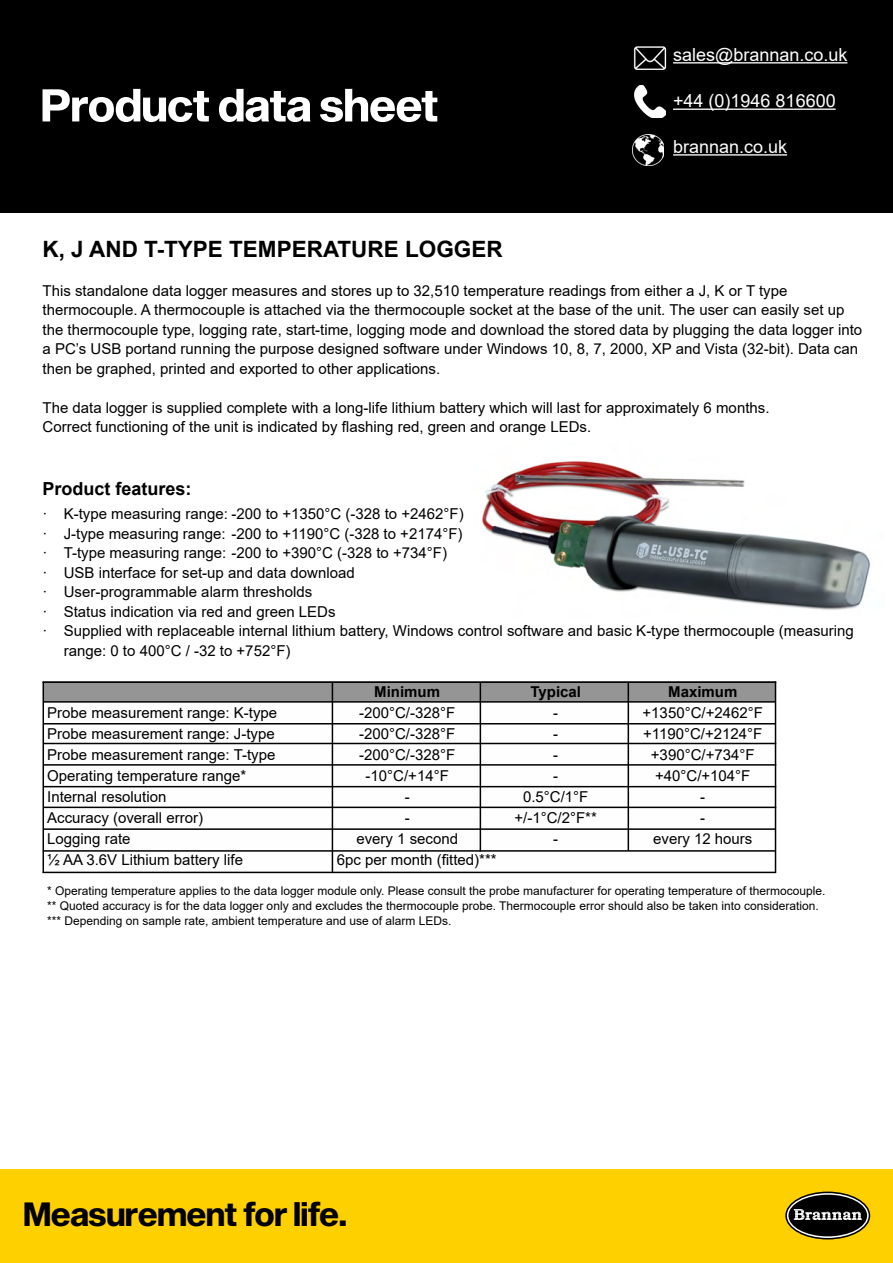
<style>
.page{position:relative;width:893px;height:1263px;background:#fff}
.page>*{position:absolute;margin:0;border:0;box-sizing:border-box;transform-origin:0 0}
.t1{font:33px "Sequel Sans Bold Disp";color:#000}
.t2{font:700 22.5px "Arial";color:#000}
.t3{font:18px "Arial";color:#fff}
.t4{font:700 18px "Arial";color:#000}
.t5{font:15px/19.5px "Arial";color:#000}
.t6{font:700 15px "Arial";color:#000}
.t7{font:12px/15px "Arial";color:#000}
</style>
<div class="page">
<div style="left:0;top:0;width:893px;height:213px;background:#000"></div>
<div style="left:0;top:1169px;width:893px;height:94px;background:#ffd000"></div>
<svg style="left:786px;top:1192px;width:83px;height:47px"></svg>
<div style="left:785px;top:1191px;width:85px;height:48px;border:2px solid #000;border-radius:50%"></div>
<div style="left:788px;top:1195px;width:79px;height:41px;background:#000;border-radius:50%"></div>
<svg style="left:794px;top:1209px;width:68px;height:11px"></svg>
<img style="left:633px;top:47px;width:34px;height:22px">
<hr style="left:673px;top:62px;width:174px;height:2px;background:#fff">
<img style="left:635px;top:86px;width:30px;height:32px">
<hr style="left:673px;top:109px;width:163px;height:1px;background:#fff">
<img style="left:633px;top:134px;width:31px;height:32px">
<hr style="left:673px;top:154px;width:114px;height:2px;background:#fff">
<svg style="left:43px;top:89px;width:394px;height:33px"></svg>
<div style="left:43px;top:681px;width:732px;height:21px;background:#959595"></div>
<hr style="left:43px;top:723px;width:732px;height:1px;background:#000">
<hr style="left:44px;top:743px;width:732px;height:1px;background:#000">
<hr style="left:44px;top:764px;width:732px;height:2px;background:#000">
<hr style="left:44px;top:786px;width:732px;height:1px;background:#000">
<hr style="left:44px;top:807px;width:732px;height:1px;background:#000">
<hr style="left:43px;top:828px;width:732px;height:2px;background:#000">
<hr style="left:43px;top:850px;width:732px;height:2px;background:#000">
<hr style="left:43px;top:872px;width:732px;height:1px;background:#000">
<hr style="left:43px;top:701px;width:732px;height:2px;background:#000">
<hr style="left:43px;top:681px;width:733px;height:2px;background:#000">
<hr style="left:43px;top:682px;width:1px;height:191px;background:#000">
<hr style="left:332px;top:682px;width:1px;height:190px;background:#000">
<hr style="left:480px;top:682px;width:1px;height:170px;background:#000">
<hr style="left:628px;top:682px;width:1px;height:169px;background:#000">
<hr style="left:775px;top:681px;width:1px;height:192px;background:#000">
<img style="left:482px;top:461px;width:389px;height:149px">
<p class="t3" style="left:673px;top:42px;width:176px">sales@brannan.co.uk</p>
<p class="t3" style="left:673px;top:89px;width:164px">+44 (0)1946 816600</p>
<p class="t3" style="left:673px;top:134px;width:116px">brannan.co.uk</p>
<h2 class="t2" style="left:43px;top:233px;width:462px">K, J AND T-TYPE TEMPERATURE LOGGER</h2>
<p class="t5" style="left:43px;top:281px;width:821px">This standalone data logger measures and stores up to 32,510 temperature readings from either a J, K or T type thermocouple. A thermocouple is attached via the thermocouple socket at the base of the unit. The user can easily set up the thermocouple type, logging rate, start-time, logging mode and download the stored data by plugging the data logger into a PC’s USB portand running the purpose designed software under Windows 10, 8, 7, 2000, XP and Vista (32-bit). Data can then be graphed, printed and exported to other applications.</p>
<p class="t5" style="left:43px;top:398px;width:728px">The data logger is supplied complete with a long-life lithium battery which will last for approximately 6 months.<br>Correct functioning of the unit is indicated by flashing red, green and orange LEDs.</p>
<p class="t4" style="left:43px;top:476px;width:151px">Product features:</p>
<p class="t5" style="left:43px;top:504px;width:423px">· K-type measuring range: -200 to +1350°C (-328 to +2462°F)</p>
<p class="t5" style="left:43px;top:524px;width:422px">· J-type measuring range: -200 to +1190°C (-328 to +2174°F)</p>
<p class="t5" style="left:43px;top:543px;width:406px">· T-type measuring range: -200 to +390°C (-328 to +734°F)</p>
<p class="t5" style="left:43px;top:563px;width:314px">· USB interface for set-up and data download</p>
<p class="t5" style="left:43px;top:582px;width:271px">· User-programmable alarm thresholds</p>
<p class="t5" style="left:43px;top:602px;width:295px">· Status indication via red and green LEDs</p>
<p class="t5" style="left:43px;top:621px;width:813px">· Supplied with replaceable internal lithium battery, Windows control software and basic K-type thermocouple (measuring</p>
<p class="t5" style="left:64px;top:641px;width:228px">range: 0 to 400°C / -32 to +752°F)</p>
<p class="t6" style="left:374px;top:681px;width:67px">Minimum</p>
<p class="t6" style="left:530px;top:681px;width:52px">Typical</p>
<p class="t6" style="left:668px;top:681px;width:71px">Maximum</p>
<p class="t5" style="left:47px;top:703px;width:232px">Probe measurement range: K-type</p>
<p class="t5" style="left:359px;top:703px;width:98px">-200°C/-328°F</p>
<p class="t5" style="left:553px;top:703px;width:6px">-</p>
<p class="t5" style="left:643px;top:703px;width:122px">+1350°C/+2462°F</p>
<p class="t5" style="left:47px;top:724px;width:229px">Probe measurement range: J-type</p>
<p class="t5" style="left:359px;top:724px;width:98px">-200°C/-328°F</p>
<p class="t5" style="left:553px;top:724px;width:6px">-</p>
<p class="t5" style="left:643px;top:724px;width:121px">+1190°C/+2124°F</p>
<p class="t5" style="left:47px;top:745px;width:230px">Probe measurement range: T-type</p>
<p class="t5" style="left:359px;top:745px;width:98px">-200°C/-328°F</p>
<p class="t5" style="left:553px;top:745px;width:6px">-</p>
<p class="t5" style="left:651px;top:745px;width:105px">+390°C/+734°F</p>
<p class="t5" style="left:47px;top:766px;width:201px">Operating temperature range*</p>
<p class="t5" style="left:366px;top:766px;width:85px">-10°C/+14°F</p>
<p class="t5" style="left:553px;top:766px;width:6px">-</p>
<p class="t5" style="left:655px;top:766px;width:97px">+40°C/+104°F</p>
<p class="t5" style="left:47px;top:787px;width:121px">Internal resolution</p>
<p class="t5" style="left:405px;top:787px;width:6px">-</p>
<p class="t5" style="left:523px;top:787px;width:67px">0.5°C/1°F</p>
<p class="t5" style="left:700px;top:787px;width:6px">-</p>
<p class="t5" style="left:47px;top:808px;width:157px">Accuracy (overall error)</p>
<p class="t5" style="left:405px;top:808px;width:6px">-</p>
<p class="t5" style="left:514px;top:808px;width:84px">+/-1°C/2°F**</p>
<p class="t5" style="left:700px;top:808px;width:6px">-</p>
<p class="t5" style="left:47px;top:829px;width:85px">Logging rate</p>
<p class="t5" style="left:356px;top:829px;width:103px">every 1 second</p>
<p class="t5" style="left:553px;top:829px;width:6px">-</p>
<p class="t5" style="left:653px;top:829px;width:101px">every 12 hours</p>
<p class="t5" style="left:47px;top:850px;width:197px">½ AA 3.6V Lithium battery life</p>
<p class="t5" style="left:337px;top:850px;width:162px">6pc per month (fitted)***</p>
<p class="t7" style="left:47px;top:883px;width:780px">* Operating temperature applies to the data logger module only. Please consult the probe manufacturer for operating temperature of thermocouple. ** Quoted accuracy is for the data logger only and excludes the thermocouple probe. Thermocouple error should also be taken into consideration. *** Depending on sample rate, ambient temperature and use of alarm LEDs.</p>
<h1 class="t1" style="left:24px;top:1191px;width:325px">Measurement for life.</h1>
</div>
